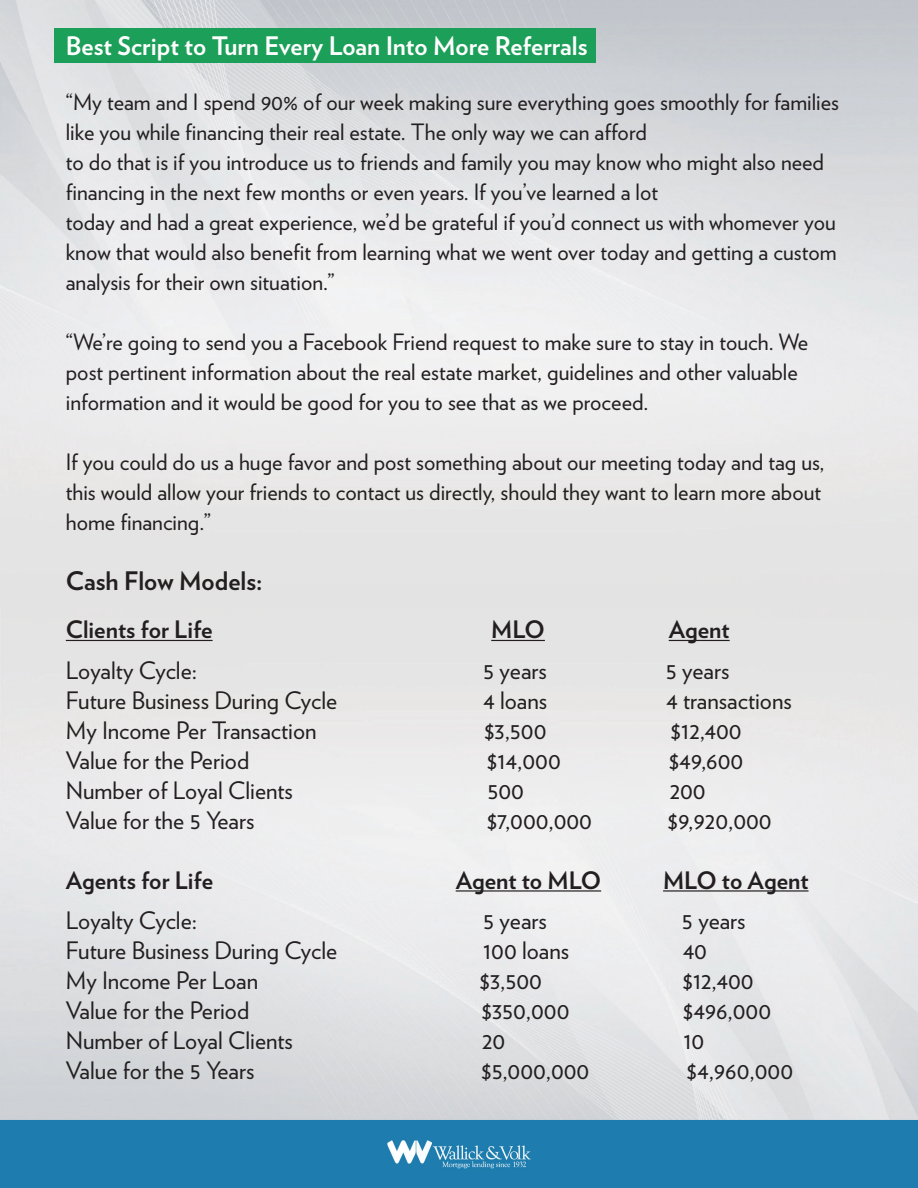
<style>
.page{position:relative;width:918px;height:1188px;background:#fff}
.page>*{position:absolute;margin:0;border:0;box-sizing:border-box;transform-origin:0 0}
.t1{font:700 180px "Verlag";color:#ee6358}
.t2{font:700 25.5px "Verlag";color:#fff}
.t3{font:700 25.5px "Verlag";color:#231f20}
.t4{font:24px "Verlag";color:#231f20}
.t5{font:700 24px "Verlag";color:#231f20}
.t6{font:22.5px/30px "Verlag";color:#231f20}
.t7{font:700 21px "Verlag";color:#231f20}
</style>
<div class="page">
<img style="left:0;top:0;width:918px;height:1188px">
<div style="left:54px;top:29px;width:541px;height:34px;background:#1c9f58"></div>
<hr style="left:66px;top:640px;width:147px;height:1px;background:#231f20">
<hr style="left:491px;top:640px;width:54px;height:1px;background:#231f20">
<hr style="left:669px;top:640px;width:61px;height:1px;background:#231f20">
<hr style="left:456px;top:890px;width:145px;height:2px;background:#231f20">
<hr style="left:663px;top:890px;width:146px;height:2px;background:#231f20">
<p class="t2" style="left:66px;top:25px;width:523px">Best Script to Turn Every Loan Into More Referrals</p>
<p class="t6" style="left:66px;top:86px;width:775px">“My team and I spend 90% of our week making sure everything goes smoothly for families like you while financing their real estate. The only way we can afford<br>to do that is if you introduce us to friends and family you may know who might also need financing in the next few months or even years. If you’ve learned a lot<br>today and had a great experience, we’d be grateful if you’d connect us with whomever you know that would also benefit from learning what we went over today and getting a custom analysis for their own situation.”</p>
<p class="t6" style="left:66px;top:326px;width:744px">“We’re going to send you a Facebook Friend request to make sure to stay in touch. We post pertinent information about the real estate market, guidelines and other valuable information and it would be good for you to see that as we proceed.</p>
<p class="t6" style="left:66px;top:446px;width:760px">If you could do us a huge favor and post something about our meeting today and tag us, this would allow your friends to contact us directly, should they want to learn more about home financing.”</p>
<p class="t3" style="left:66px;top:561px;width:198px">Cash Flow Models:</p>
<p class="t5" style="left:66px;top:611px;width:148px">Clients for Life</p>
<p class="t5" style="left:491px;top:611px;width:55px">MLO</p>
<p class="t5" style="left:669px;top:611px;width:62px">Agent</p>
<p class="t4" style="left:66px;top:652px;width:133px">Loyalty Cycle:</p>
<p class="t4" style="left:483px;top:652px;width:65px">5 years</p>
<p class="t4" style="left:666px;top:652px;width:65px">5 years</p>
<p class="t4" style="left:66px;top:682px;width:273px">Future Business During Cycle</p>
<p class="t4" style="left:483px;top:682px;width:66px">4 loans</p>
<p class="t4" style="left:666px;top:682px;width:127px">4 transactions</p>
<p class="t4" style="left:66px;top:712px;width:252px">My Income Per Transaction</p>
<p class="t4" style="left:484px;top:712px;width:64px">$3,500</p>
<p class="t4" style="left:671px;top:712px;width:73px">$12,400</p>
<p class="t4" style="left:66px;top:742px;width:185px">Value for the Period</p>
<p class="t4" style="left:487px;top:742px;width:75px">$14,000</p>
<p class="t4" style="left:669px;top:742px;width:76px">$49,600</p>
<p class="t4" style="left:66px;top:772px;width:229px">Number of Loyal Clients</p>
<p class="t4" style="left:487px;top:772px;width:38px">500</p>
<p class="t4" style="left:670px;top:772px;width:37px">200</p>
<p class="t4" style="left:66px;top:802px;width:190px">Value for the 5 Years</p>
<p class="t4" style="left:487px;top:802px;width:107px">$7,000,000</p>
<p class="t4" style="left:668px;top:802px;width:105px">$9,920,000</p>
<p class="t5" style="left:66px;top:861px;width:149px">Agents for Life</p>
<p class="t5" style="left:456px;top:861px;width:147px">Agent to MLO</p>
<p class="t5" style="left:663px;top:861px;width:147px">MLO to Agent</p>
<p class="t4" style="left:66px;top:902px;width:133px">Loyalty Cycle:</p>
<p class="t4" style="left:483px;top:902px;width:65px">5 years</p>
<p class="t4" style="left:682px;top:902px;width:65px">5 years</p>
<p class="t4" style="left:66px;top:932px;width:273px">Future Business During Cycle</p>
<p class="t4" style="left:483px;top:932px;width:88px">100 loans</p>
<p class="t4" style="left:683px;top:932px;width:26px">40</p>
<p class="t4" style="left:66px;top:962px;width:194px">My Income Per Loan</p>
<p class="t4" style="left:480px;top:962px;width:64px">$3,500</p>
<p class="t4" style="left:682px;top:962px;width:73px">$12,400</p>
<p class="t4" style="left:66px;top:992px;width:185px">Value for the Period</p>
<p class="t4" style="left:482px;top:992px;width:89px">$350,000</p>
<p class="t4" style="left:683px;top:992px;width:90px">$496,000</p>
<p class="t4" style="left:66px;top:1022px;width:229px">Number of Loyal Clients</p>
<p class="t4" style="left:482px;top:1022px;width:25px">20</p>
<p class="t4" style="left:683px;top:1022px;width:22px">10</p>
<p class="t4" style="left:66px;top:1052px;width:190px">Value for the 5 Years</p>
<p class="t4" style="left:481px;top:1052px;width:110px">$5,000,000</p>
<p class="t4" style="left:687px;top:1052px;width:108px">$4,960,000</p>
<p class="t7" style="left:234px;top:149px;width:397px">Brought to you by amerifirst and Todd Duncan</p>
<h1 class="t1" style="left:75px;top:449px;width:65px">“</h1>
</div>
